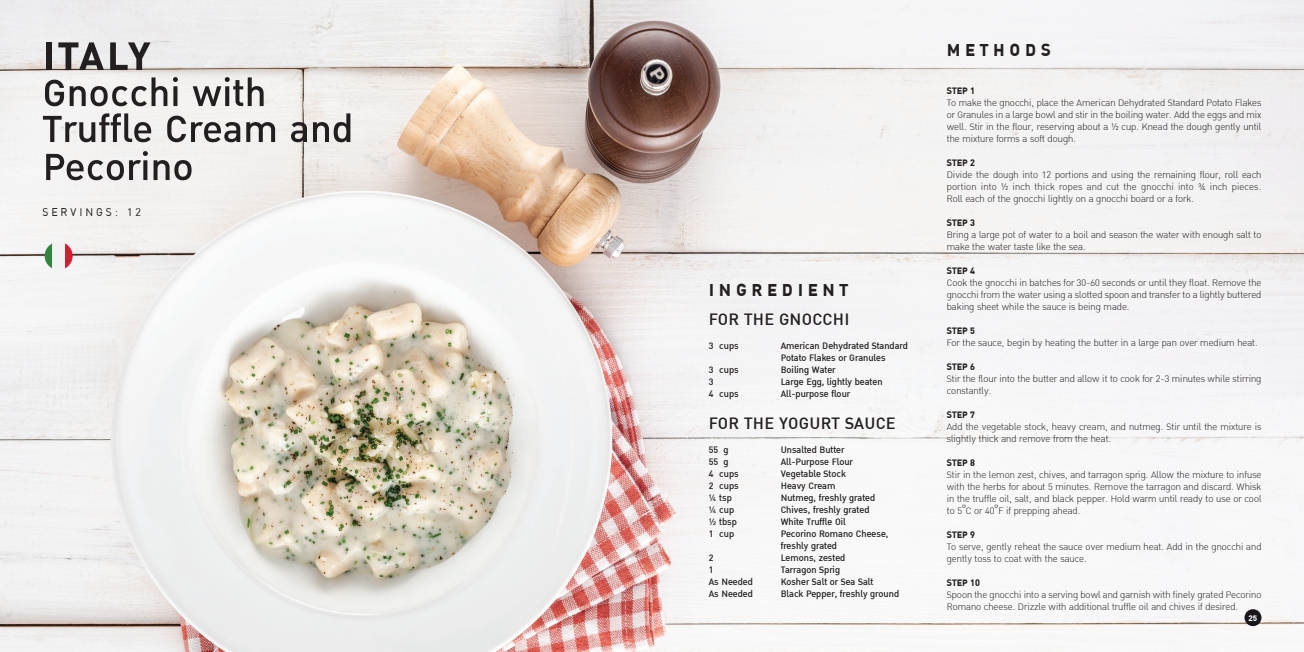
<style>
.page{position:relative;width:1304px;height:652px;background:#fff}
.page>*{position:absolute;margin:0;border:0;box-sizing:border-box;transform-origin:0 0}
.ค_าปร_ยาย{font:700 55px "DB Ozone X";letter-spacing:.03em;color:#231f20}
.ค_าปร_ยาย-2{font:500 52px/38px "DB Ozone X";letter-spacing:.01em;color:#231f20}
.t1{font:700 24px "DB Ozone X";letter-spacing:.2em;color:#231f20}
.ค_าปร_ยาย-3{font:500 23px "DB Ozone X";letter-spacing:.01em;color:#231f20}
.t2{font:15.4px "DB Ozone X";letter-spacing:.2em;color:#231f20;scale:.95 1}
.t3{font:300 13px/12px "DB Ozone X";color:#231f20}
.t4{font:500 13px/12px "DB Ozone X";color:#231f20}
.ค_าปร_ยาย-4{font:700 13px "DB Ozone X";color:#231f20}
.t5{font:700 11px "DB Ozone X";color:#fff;scale:1.05 1}
.s1{font-family:"Taviraj"}
</style>
<div class="page">
<img style="left:0;top:0;width:1304px;height:652px">
<div style="left:1244px;top:609px;width:17px;height:17px;background:#1a171c;border-radius:50%"></div>
<svg style="left:45px;top:242px;width:7px;height:28px"></svg>
<div style="left:52px;top:242px;width:13px;height:28px;background:#f1f3f3"></div>
<svg style="left:65px;top:242px;width:8px;height:28px"></svg>
<p class="ค_าปร_ยาย" style="left:43px;top:25px;width:110px">ITALY</p>
<p class="ค_าปร_ยาย-2" style="left:43px;top:75px;width:225px">Gnocchi with</p>
<p class="ค_าปร_ยาย-2" style="left:43px;top:111px;width:312px">Truffle Cream and<br>Pecorino</p>
<p class="t2" style="left:43px;top:204px;width:105px">SERVINGS: 12</p>
<p class="t1" style="left:709px;top:276px;width:141px">INGREDIENT</p>
<p class="ค_าปร_ยาย-3" style="left:709px;top:306px;width:142px">FOR THE GNOCCHI</p>
<p class="t4" style="left:709px;top:339px;width:31px">3 cups</p>
<p class="t4" style="left:781px;top:339px;width:129px">American Dehydrated Standard<br>Potato Flakes or Granules</p>
<p class="t4" style="left:709px;top:363px;width:31px">3 cups</p>
<p class="t4" style="left:781px;top:363px;width:56px">Boiling Water</p>
<p class="t4" style="left:709px;top:375px;width:6px">3</p>
<p class="t4" style="left:781px;top:375px;width:103px">Large Egg, lightly beaten</p>
<p class="t4" style="left:709px;top:387px;width:31px">4 cups</p>
<p class="t4" style="left:781px;top:387px;width:71px">All-purpose flour</p>
<p class="ค_าปร_ยาย-3" style="left:709px;top:410px;width:188px">FOR THE YOGURT SAUCE</p>
<p class="t4" style="left:709px;top:444px;width:21px">55 g</p>
<p class="t4" style="left:781px;top:444px;width:65px">Unsalted Butter</p>
<p class="t4" style="left:709px;top:456px;width:21px">55 g</p>
<p class="t4" style="left:781px;top:456px;width:74px">All-Purpose Flour</p>
<p class="t4" style="left:709px;top:468px;width:31px">4 cups</p>
<p class="t4" style="left:781px;top:468px;width:67px">Vegetable Stock</p>
<p class="t4" style="left:709px;top:480px;width:31px">2 cups</p>
<p class="t4" style="left:781px;top:480px;width:56px">Heavy Cream</p>
<p class="t4" style="left:709px;top:492px;width:25px">¼ tsp</p>
<p class="t4" style="left:781px;top:492px;width:96px">Nutmeg, freshly grated</p>
<p class="t4" style="left:709px;top:504px;width:27px">¼ cup</p>
<p class="t4" style="left:781px;top:504px;width:90px">Chives, freshly grated</p>
<p class="t4" style="left:709px;top:516px;width:30px">½ tbsp</p>
<p class="t4" style="left:781px;top:516px;width:67px">White Truffle Oil</p>
<p class="t4" style="left:709px;top:528px;width:27px">1 cup</p>
<p class="t4" style="left:781px;top:528px;width:109px">Pecorino Romano Cheese,</p>
<p class="t4" style="left:781px;top:540px;width:58px">freshly grated</p>
<p class="t4" style="left:709px;top:552px;width:6px">2</p>
<p class="t4" style="left:781px;top:552px;width:66px">Lemons, zested</p>
<p class="t4" style="left:709px;top:564px;width:6px">1</p>
<p class="t4" style="left:781px;top:564px;width:61px">Tarragon Sprig</p>
<p class="t4" style="left:709px;top:576px;width:46px">As Needed</p>
<p class="t4" style="left:781px;top:576px;width:94px">Kosher Salt or Sea Salt</p>
<p class="t4" style="left:709px;top:588px;width:46px">As Needed</p>
<p class="t4" style="left:781px;top:588px;width:120px">Black Pepper, freshly ground</p>
<p class="t1" style="left:947px;top:36px;width:105px">METHODS</p>
<p class="ค_าปร_ยาย-4" style="left:947px;top:83px;width:30px">STEP 1</p>
<p class="t3" style="left:947px;top:96px;width:316px;text-align:justify">To make the gnocchi, place the American Dehydrated Standard Potato Flakes or Granules in a large bowl and stir in the boiling water. Add the eggs and mix well. Stir in the flour, reserving about a ½ cup. Knead the dough gently until the mixture forms a soft dough.</p>
<p class="ค_าปร_ยาย-4" style="left:947px;top:155px;width:30px">STEP 2</p>
<p class="t3" style="left:947px;top:168px;width:316px;text-align:justify">Divide the dough into 12 portions and using the remaining flour, roll each portion into ½ inch thick ropes and cut the gnocchi into ¾ inch pieces.<br>Roll each of the gnocchi lightly on a gnocchi board or a fork.</p>
<p class="ค_าปร_ยาย-4" style="left:947px;top:215px;width:30px">STEP 3</p>
<p class="t3" style="left:947px;top:228px;width:316px">Bring a large pot of water to a boil and season the water with enough salt to make the water taste like the sea.</p>
<p class="ค_าปร_ยาย-4" style="left:947px;top:263px;width:30px">STEP 4</p>
<p class="t3" style="left:947px;top:276px;width:316px;text-align:justify">Cook the gnocchi in batches for 30-60 seconds or until they float. Remove the gnocchi from the water using a slotted spoon and transfer to a lightly buttered baking sheet while the sauce is being made.</p>
<p class="ค_าปร_ยาย-4" style="left:947px;top:323px;width:30px">STEP 5</p>
<p class="t3" style="left:947px;top:336px;width:312px">For the sauce, begin by heating the butter in a large pan over medium heat.</p>
<p class="ค_าปร_ยาย-4" style="left:947px;top:359px;width:30px">STEP 6</p>
<p class="t3" style="left:947px;top:372px;width:316px">Stir the flour into the butter and allow it to cook for 2-3 minutes while stirring constantly.</p>
<p class="ค_าปร_ยาย-4" style="left:947px;top:407px;width:30px">STEP 7</p>
<p class="t3" style="left:947px;top:420px;width:316px">Add the vegetable stock, heavy cream, and nutmeg. Stir until the mixture is slightly thick and remove from the heat.</p>
<p class="ค_าปร_ยาย-4" style="left:947px;top:455px;width:30px">STEP 8</p>
<p class="t3" style="left:947px;top:468px;width:316px;text-align:justify">Stir in the lemon zest, chives, and tarragon sprig. Allow the mixture to infuse with the herbs for about 5 minutes. Remove the tarragon and discard. Whisk in the truffle oil, salt, and black pepper. Hold warm until ready to use or cool to 5<span class="s1">°</span>C or 40<span class="s1">°</span>F if prepping ahead.</p>
<p class="ค_าปร_ยาย-4" style="left:947px;top:527px;width:30px">STEP 9</p>
<p class="t3" style="left:947px;top:540px;width:316px">To serve, gently reheat the sauce over medium heat. Add in the gnocchi and gently toss to coat with the sauce.</p>
<p class="ค_าปร_ยาย-4" style="left:947px;top:575px;width:35px">STEP 10</p>
<p class="t3" style="left:947px;top:588px;width:316px">Spoon the gnocchi into a serving bowl and garnish with finely grated Pecorino<br>Romano cheese. Drizzle with additional truffle oil and chives if desired.</p>
<p class="t5" style="left:1249px;top:612px;width:10px">25</p>
</div>
